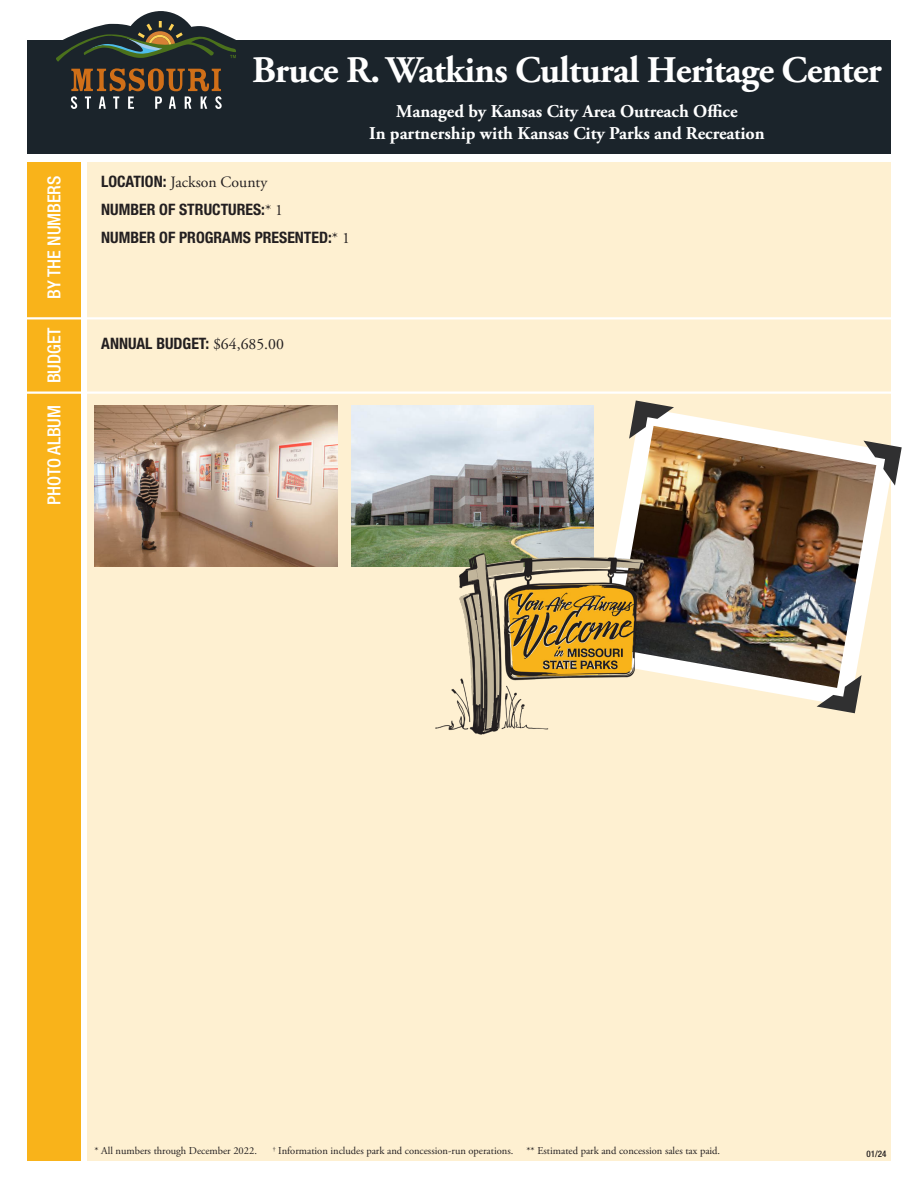
<style>
.page{position:relative;width:918px;height:1188px;background:#fff}
.page>*{position:absolute;margin:0;border:0;box-sizing:border-box;transform-origin:0 0}
.t1{font:700 37.5px "Adobe Garamond Pro";letter-spacing:-.02em;color:#fff}
.t2{font:700 18px/21.6px "Adobe Garamond Pro";color:#fff;text-align:center}
.t3{font:500 condensed 18px "Helvetica Neue LT Std";color:#fff}
.Listings{font:700 condensed 15.75px "Helvetica Neue LT Std";color:#231f20}
.Listings-2{font:15.75px "Adobe Garamond Pro";color:#231f20}
.t4{font:10.5px "Adobe Garamond Pro";color:#231f20}
.t5{font:500 condensed 9px "Helvetica Neue LT Std";color:#231f20}
.s1{font-family:"Helvetica Neue LT Std";font-weight:700;font-stretch:condensed}
.s2{font-family:"Adobe Garamond Pro";font-weight:400;font-stretch:normal}
</style>
<div class="page">
<div style="left:27px;top:40px;width:864px;height:114px;background:#1b242b"></div>
<svg style="left:56px;top:11px;width:180px;height:98px"></svg>
<div style="left:88px;top:162px;width:803px;height:999px;background:#fef0d1"></div>
<div style="left:27px;top:162px;width:54px;height:999px;background:#f9b31a"></div>
<hr style="left:27px;top:392px;width:864px;height:2px;background:#fff">
<hr style="left:27px;top:317px;width:864px;height:3px;background:#fff">
<img style="left:95px;top:405px;width:243px;height:162px">
<img style="left:351px;top:405px;width:243px;height:162px">
<svg style="left:674px;top:413px;width:215px;height:294px"></svg>
<img style="left:615px;top:426px;width:261px;height:262px">
<svg style="left:629px;top:401px;width:45px;height:38px;background:#9e9385"></svg>
<svg style="left:864px;top:441px;width:38px;height:45px;background:#9b9693"></svg>
<svg style="left:817px;top:675px;width:45px;height:38px;background:#8e8982"></svg>
<img style="left:432px;top:550px;width:216px;height:185px">
<p class="t3" style="left:43px;top:299px;width:125px;rotate:-90deg">BY THE NUMBERS</p>
<p class="t3" style="left:43px;top:383px;width:57px;rotate:-90deg">BUDGET</p>
<p class="t3" style="left:43px;top:505px;width:101px;rotate:-90deg">PHOTO ALBUM</p>
<p class="t1" style="left:252px;top:48px;width:631px">Bruce R. Watkins Cultural Heritage Center</p>
<p class="t2" style="left:369px;top:101px;width:397px">Managed by Kansas City Area Outreach Office<br>In partnership with Kansas City Parks and Recreation</p>
<p class="Listings-2" style="left:101px;top:172px;width:168px"><span class="s1">LOCATION:</span> Jackson County</p>
<p class="Listings" style="left:101px;top:200px;width:183px">NUMBER OF STRUCTURES:<span class="s2">* 1</span></p>
<p class="Listings" style="left:101px;top:228px;width:250px">NUMBER OF PROGRAMS PRESENTED:<span class="s2">* 1</span></p>
<p class="Listings" style="left:101px;top:334px;width:184px">ANNUAL BUDGET: <span class="s2">$64,685.00</span></p>
<p class="t4" style="left:94px;top:1144px;width:164px">* All numbers through December 2022.</p>
<p class="t4" style="left:273px;top:1144px;width:242px"><sup>†</sup> Information includes park and concession-run operations.</p>
<p class="t4" style="left:527px;top:1144px;width:195px">** Estimated park and concession sales tax paid.</p>
<p class="t5" style="left:866px;top:1148px;width:21px">01/24</p>
<p class="t5" style="left:866px;top:1148px;width:21px">12 3</p>
</div>
